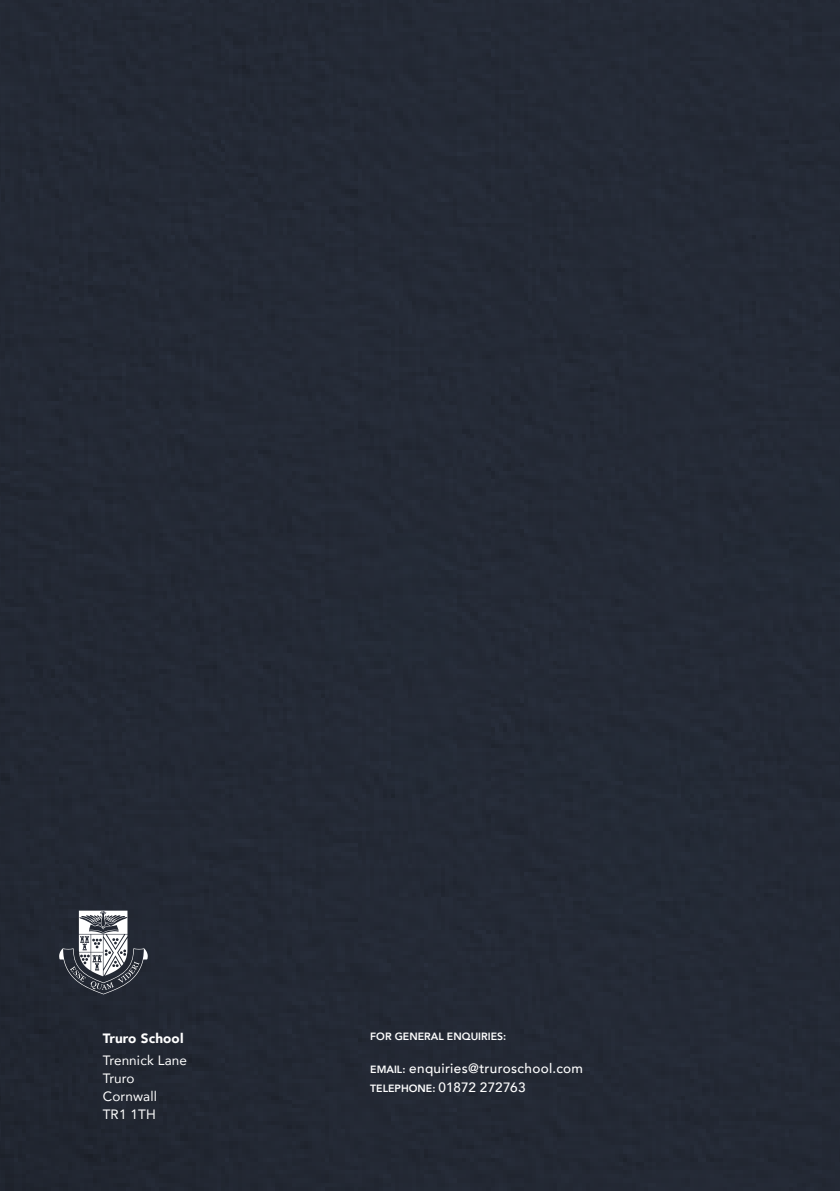
<style>
.page{position:relative;width:840px;height:1191px;background:#fff}
.page>*{position:absolute;margin:0;border:0;box-sizing:border-box;transform-origin:0 0}
.t1{font:900 24.8px "Avenir";color:#fff}
.t2{font:500 13.6px/19.6px "Avenir";letter-spacing:.025em;color:#fff}
.t3{font:13.6px/18px "Avenir";letter-spacing:.01em;color:#fff}
.t4{font:900 13.6px "Avenir";letter-spacing:.01em;color:#fff}
.t5{font:800 10.4px "Avenir";color:#fff}
.s1{font-weight:800;font-size:10.4px}
</style>
<div class="page">
<div style="left:0;top:0;width:839px;height:1191px;background:#242a35"></div>
<svg style="left:59px;top:910px;width:89px;height:84px"></svg>
<p class="t4" style="left:103px;top:1026px;width:82px">Truro School</p>
<p class="t5" style="left:370px;top:1028px;width:137px">FOR GENERAL ENQUIRIES:</p>
<p class="t3" style="left:103px;top:1051px;width:86px">Trennick Lane<br>Truro<br>Cornwall<br>TR1 1TH</p>
<p class="t2" style="left:370px;top:1057px;width:214px"><span class="s1">EMAIL:</span> enquiries@truroschool.com<br><span class="s1">TELEPHONE:</span> 01872 272763</p>
<h1 class="t1" style="left:72px;top:1073px;width:64px">PREP</h1>
</div>
